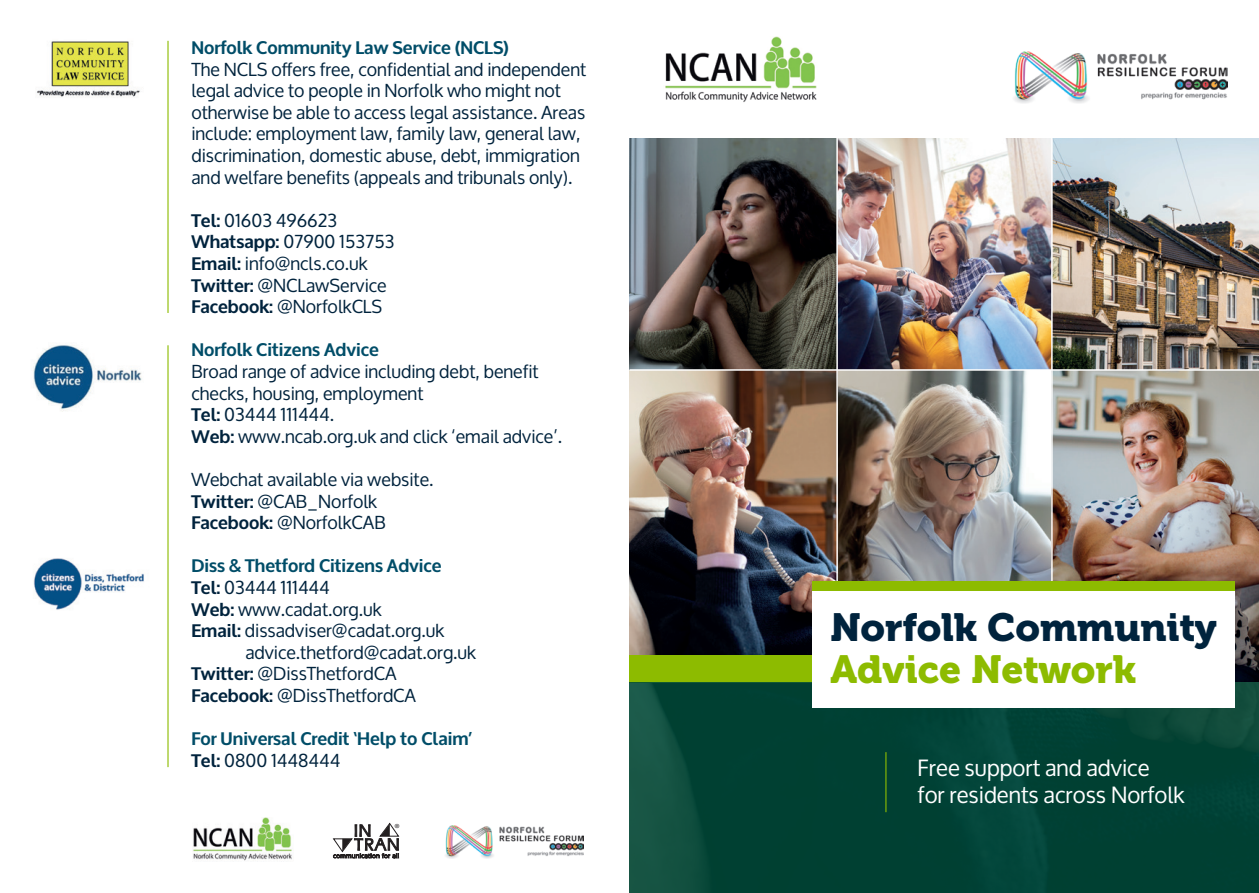
<style>
.page{position:relative;width:1259px;height:893px;background:#fff}
.page>*{position:absolute;margin:0;border:0;box-sizing:border-box;transform-origin:0 0}
.t1{font:39px "Museo 900";color:#00233d}
.t2{font:39px "Museo 900";color:#8dbb00}
.t3{font:22.5px "Oxygen";color:#fff}
.t4{font:18px/21.6px "Oxygen";color:#00233d}
.t5{font:700 18px "Oxygen";color:#004d68}
.t6{font:300 13.35px "Myriad Pro";color:#231f20}
.s1{font-weight:700}
</style>
<div class="page">
<img style="left:838px;top:138px;width:213px;height:443px">
<img style="left:629px;top:138px;width:207px;height:517px">
<img style="left:1052px;top:138px;width:207px;height:544px">
<div style="left:629px;top:655px;width:596px;height:27px;background:#8dbb00"></div>
<svg style="left:629px;top:682px;width:630px;height:211px;background:#034335"></svg>
<hr style="left:167px;top:41px;width:2px;height:272px;background:#8dbb00">
<hr style="left:167px;top:345px;width:2px;height:422px;background:#8dbb00">
<img style="left:33px;top:558px;width:111px;height:52px">
<img style="left:33px;top:345px;width:109px;height:67px">
<img style="left:36px;top:41px;width:104px;height:56px">
<hr style="left:885px;top:752px;width:1px;height:60px;background:#8dbb00">
<div style="left:812px;top:591px;width:422px;height:117px;background:#fff"></div>
<hr style="left:629px;top:369px;width:630px;height:2px;background:#fff">
<div style="left:812px;top:581px;width:422px;height:10px;background:#8dbb00"></div>
<img style="left:193px;top:817px;width:99px;height:44px">
<img style="left:665px;top:36px;width:152px;height:66px">
<svg style="left:333px;top:822px;width:66px;height:36px"></svg>
<img style="left:1014px;top:51px;width:213px;height:52px">
<img style="left:445px;top:825px;width:138px;height:33px">
<p class="t5" style="left:191px;top:36px;width:319px">Norfolk Community Law Service (NCLS)</p>
<p class="t4" style="left:191px;top:59px;width:396px">The NCLS offers free, confidential and independent legal advice to people in Norfolk who might not otherwise be able to access legal assistance. Areas include: employment law, family law, general law, discrimination, domestic abuse, debt, immigration and welfare benefits (appeals and tribunals only).</p>
<p class="t4" style="left:191px;top:210px;width:147px"><span class="s1">Tel:</span> 01603 496623</p>
<p class="t4" style="left:191px;top:231px;width:204px"><span class="s1">Whatsapp:</span> 07900 153753</p>
<p class="t4" style="left:191px;top:253px;width:178px"><span class="s1">Email:</span> info@ncls.co.uk</p>
<p class="t4" style="left:191px;top:275px;width:197px"><span class="s1">Twitter:</span> @NCLawService</p>
<p class="t4" style="left:191px;top:296px;width:192px"><span class="s1">Facebook:</span> @NorfolkCLS</p>
<p class="t5" style="left:191px;top:339px;width:189px">Norfolk Citizens Advice</p>
<p class="t4" style="left:191px;top:361px;width:349px">Broad range of advice including debt, benefit checks, housing, employment</p>
<p class="t4" style="left:191px;top:404px;width:144px"><span class="s1">Tel:</span> 03444 111444.</p>
<p class="t4" style="left:191px;top:426px;width:372px"><span class="s1">Web:</span> www.ncab.org.uk and click ‘email advice’.</p>
<p class="t4" style="left:191px;top:469px;width:244px">Webchat available via website.</p>
<p class="t4" style="left:191px;top:491px;width:187px"><span class="s1">Twitter:</span> @CAB_Norfolk</p>
<p class="t4" style="left:191px;top:512px;width:196px"><span class="s1">Facebook:</span> @NorfolkCAB</p>
<p class="t5" style="left:191px;top:555px;width:252px">Diss &amp; Thetford Citizens Advice</p>
<p class="t4" style="left:191px;top:577px;width:140px"><span class="s1">Tel:</span> 03444 111444</p>
<p class="t4" style="left:191px;top:599px;width:192px"><span class="s1">Web:</span> www.cadat.org.uk</p>
<p class="t4" style="left:191px;top:620px;width:254px"><span class="s1">Email:</span> dissadviser@cadat.org.uk</p>
<p class="t4" style="left:245px;top:642px;width:232px">advice.thetford@cadat.org.uk</p>
<p class="t4" style="left:191px;top:663px;width:207px"><span class="s1">Twitter:</span> @DissThetfordCA</p>
<p class="t4" style="left:191px;top:685px;width:226px"><span class="s1">Facebook:</span> @DissThetfordCA</p>
<p class="t5" style="left:191px;top:728px;width:282px">For Universal Credit ‘Help to Claim’</p>
<p class="t4" style="left:191px;top:750px;width:151px"><span class="s1">Tel:</span> 0800 1448444</p>
<p class="t3" style="left:917px;top:755px;width:233px">Free support and advice</p>
<p class="t3" style="left:917px;top:782px;width:268px">for residents across Norfolk</p>
<p class="t1" style="left:830px;top:605px;width:388px">Norfolk Community</p>
<p class="t2" style="left:830px;top:647px;width:307px">Advice Network</p>
<p class="t6" style="left:394px;top:821px;width:7px">®</p>
</div>
